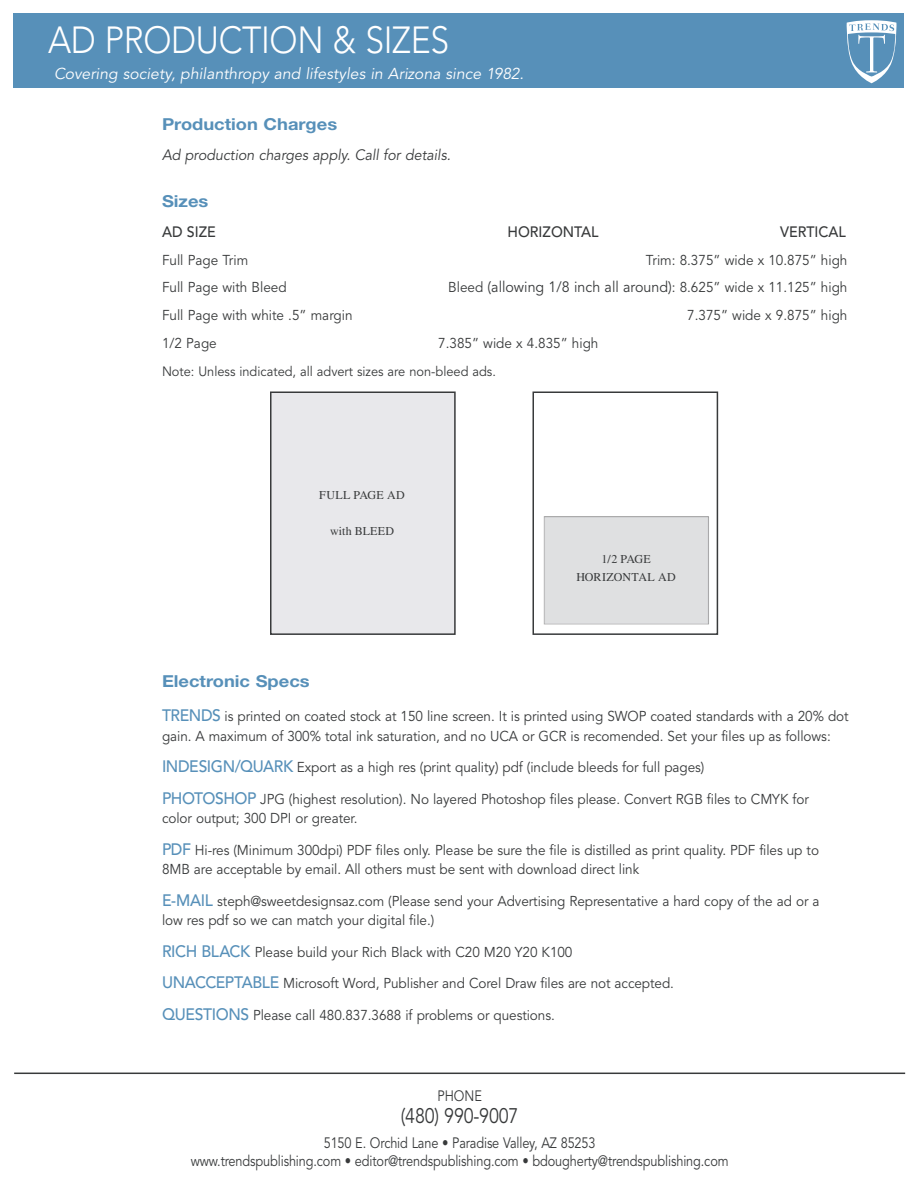
<style>
.page{position:relative;width:918px;height:1188px;background:#fff}
.page>*{position:absolute;margin:0;border:0;box-sizing:border-box;transform-origin:0 0}
._01_Blue_Band_Header{font:300 37.5px "Avenir";letter-spacing:-.01em;color:#fff;scale:.9 1}
.t1{font:21px "Avenir";letter-spacing:-.01em;color:#383a3b;scale:.85 1}
._03_Blue_head_bold{font:700 16.5px "Helvetica Neue LT Std";color:#5790b9;scale:1.11 1}
.t2{font:italic 15.75px "Avenir";color:#fff}
.t3{font:15px/18px "Avenir";letter-spacing:-.01em;color:#383a3b;text-align:center;scale:.85 1}
._05_After_Blue_Head{font:italic 15px "Avenir";color:#383a3b;scale:.95 1}
._05_After_Blue_Head-2{font:500 15px "Avenir";color:#383a3b;scale:.95 1}
._07_Text_no_indents{font:14.25px/19.5px "Avenir";letter-spacing:-.005em;color:#383a3b;scale:.95 1}
._06_Text_no_bullet{font:14.25px "Avenir";color:#383a3b;scale:.95 1}
._06_Text_no_bullet-2{font:13.5px "Avenir";color:#383a3b;scale:.95 1}
._04_Text{font:12px "Times";letter-spacing:.015em;color:#383a3b}
.s1{font-size:15px}
.s2{font-weight:500;font-size:16.5px;color:#5790b9}
</style>
<div class="page">
<hr style="left:14px;top:1073px;width:891px;height:1px;background:#383a3b">
<div style="left:14px;top:14px;width:890px;height:74px;background:#5790b9"></div>
<svg style="left:847px;top:20px;width:49px;height:63px"></svg>
<div style="left:270px;top:392px;width:186px;height:243px;border:2px solid #383a3b"></div>
<div style="left:543px;top:516px;width:166px;height:109px;background:#dfe0e1"></div>
<div style="left:532px;top:392px;width:186px;height:243px;border:2px solid #383a3b"></div>
<p class="_01_Blue_Band_Header" style="left:48px;top:18px;width:447px">AD PRODUCTION &amp; SIZES</p>
<p class="t2" style="left:54px;top:64px;width:471px">Covering society, philanthropy and lifestyles in Arizona since 1982.</p>
<p class="_03_Blue_head_bold" style="left:162px;top:114px;width:159px">Production Charges</p>
<p class="_05_After_Blue_Head" style="left:162px;top:146px;width:305px">Ad production charges apply. Call for details.</p>
<p class="_03_Blue_head_bold" style="left:162px;top:191px;width:43px">Sizes</p>
<p class="_05_After_Blue_Head-2" style="left:162px;top:223px;width:58px">AD SIZE</p>
<p class="_05_After_Blue_Head-2" style="left:507px;top:223px;width:97px">HORIZONTAL</p>
<p class="_05_After_Blue_Head-2" style="left:780px;top:223px;width:71px">VERTICAL</p>
<p class="_06_Text_no_bullet" style="left:162px;top:252px;width:92px">Full Page Trim</p>
<p class="_06_Text_no_bullet" style="left:646px;top:252px;width:214px">Trim: 8.375” wide x 10.875” high</p>
<p class="_06_Text_no_bullet" style="left:162px;top:279px;width:133px">Full Page with Bleed</p>
<p class="_06_Text_no_bullet" style="left:448px;top:279px;width:422px">Bleed <span class="s1">(allowing 1/8 inch all around)</span>: 8.625” wide x 11.125” high</p>
<p class="_06_Text_no_bullet" style="left:162px;top:307px;width:202px">Full Page with white .5” margin</p>
<p class="_06_Text_no_bullet" style="left:687px;top:307px;width:170px">7.375” wide x 9.875” high</p>
<p class="_06_Text_no_bullet" style="left:162px;top:335px;width:59px">1/2 Page</p>
<p class="_06_Text_no_bullet" style="left:438px;top:335px;width:170px">7.385” wide x 4.835” high</p>
<p class="_06_Text_no_bullet-2" style="left:162px;top:363px;width:353px">Note: Unless indicated, all advert sizes are non-bleed ads.</p>
<p class="_04_Text" style="left:319px;top:488px;width:87px">FULL PAGE AD</p>
<p class="_04_Text" style="left:330px;top:524px;width:66px">with BLEED</p>
<p class="_04_Text" style="left:602px;top:552px;width:51px">1/2 PAGE</p>
<p class="_04_Text" style="left:576px;top:570px;width:101px">HORIZONTAL AD</p>
<p class="_03_Blue_head_bold" style="left:162px;top:671px;width:135px">Electronic Specs</p>
<p class="_07_Text_no_indents" style="left:162px;top:707px;width:724px"><span class="s2">TRENDS</span> is printed on coated stock at 150 line screen. It is printed using SWOP coated standards with a 20% dot gain. A maximum of 300% total ink saturation, and no UCA or GCR is recomended. Set your files up as follows:</p>
<p class="_07_Text_no_indents" style="left:162px;top:758px;width:573px"><span class="s2">INDESIGN/QUARK</span> Export as a high res (print quality) pdf (include bleeds for full pages)</p>
<p class="_07_Text_no_indents" style="left:162px;top:790px;width:683px"><span class="s2">PHOTOSHOP</span> JPG (highest resolution). No layered Photoshop files please. Convert RGB files to CMYK for color output; 300 DPI or greater.</p>
<p class="_07_Text_no_indents" style="left:162px;top:841px;width:693px"><span class="s2">PDF</span> Hi-res (Minimum 300dpi) PDF files only. Please be sure the file is distilled as print quality. PDF files up to<br>8MB are acceptable by email. All others must be sent with download direct link</p>
<p class="_07_Text_no_indents" style="left:162px;top:892px;width:694px"><span class="s2">E-MAIL</span> steph@sweetdesignsaz.com (Please send your Advertising Representative a hard copy of the ad or a low res pdf so we can match your digital file.)</p>
<p class="_07_Text_no_indents" style="left:162px;top:943px;width:434px"><span class="s2">RICH BLACK</span> Please build your Rich Black with C20 M20 Y20 K100</p>
<p class="_07_Text_no_indents" style="left:162px;top:974px;width:540px"><span class="s2">UNACCEPTABLE</span> Microsoft Word, Publisher and Corel Draw files are not accepted.</p>
<p class="_07_Text_no_indents" style="left:162px;top:1006px;width:415px"><span class="s2">QUESTIONS</span> Please call 480.837.3688 if problems or questions.</p>
<p class="t3" style="left:437px;top:1087px;width:54px">PHONE</p>
<h2 class="t1" style="left:401px;top:1104px;width:140px">(480) 990-9007</h2>
<p class="t3" style="left:191px;top:1134px;width:634px">5150 E. Orchid Lane • Paradise Valley, AZ 85253<br>www.trendspublishing.com • editor@trendspublishing.com • bdougherty@trendspublishing.com</p>
</div>
